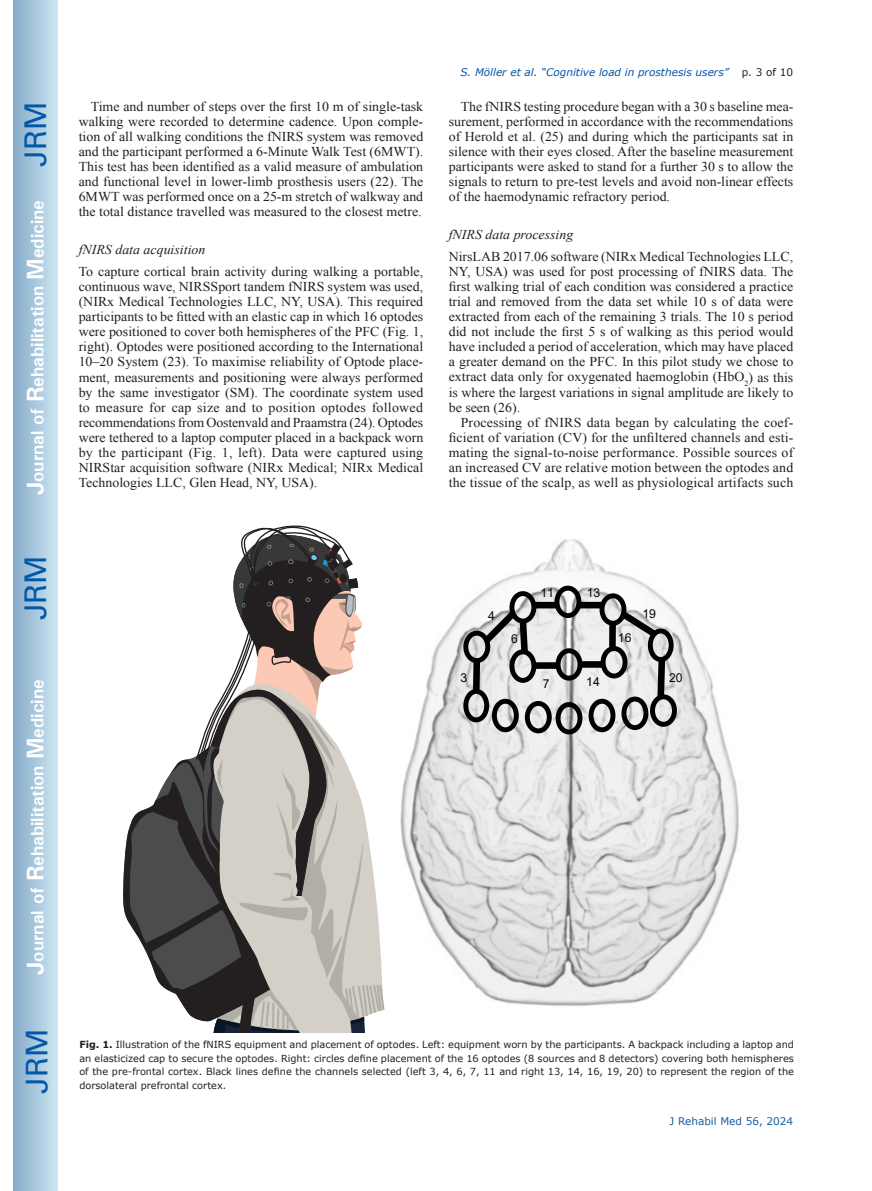
<style>
.page{position:relative;width:872px;height:1191px;background:#fff}
.page>*{position:absolute;margin:0;border:0;box-sizing:border-box;transform-origin:0 0}
.t1{font:30px "Univers";color:#0157a8}
.t2{font:700 18px "Univers";color:#fff}
.t3{font:13.5px/15px "Times New Roman";color:#231f20;text-align:justify}
.t4{font:italic 13.5px "Times New Roman";color:#231f20}
.t5{font:12.3px "Arial";color:#040503}
.t6{font:italic 10.5px "Verdana";color:#0157a8}
.t7{font:10.5px "Verdana";color:#175d9e}
.t8{font:10.5px "Verdana";color:#231f20}
.t9{font:9.75px/13.5px "Verdana";color:#231f20;text-align:justify}
.s1{font-size:24px}
.s2{font-weight:700}
</style>
<div class="page">
<div style="left:14px;top:0;width:43px;height:1191px;background:linear-gradient(to right,#88acca,#cbe5f2)"></div>
<img style="left:400px;top:539px;width:339px;height:467px">
<div style="left:509px;top:591px;width:27px;height:32px;border:5px solid #000001;border-radius:50%"></div>
<div style="left:463px;top:630px;width:27px;height:33px;border:5px solid #000001;border-radius:50%"></div>
<div style="left:599px;top:593px;width:27px;height:33px;border:5px solid #000001;border-radius:50%"></div>
<div style="left:554px;top:585px;width:27px;height:33px;border:5px solid #000001;border-radius:50%"></div>
<div style="left:600px;top:646px;width:27px;height:32px;border:5px solid #000001;border-radius:50%"></div>
<div style="left:648px;top:628px;width:25px;height:34px;border:5px solid #000001;border-radius:50%"></div>
<div style="left:509px;top:649px;width:27px;height:34px;border:5px solid #000001;border-radius:50%"></div>
<div style="left:555px;top:648px;width:27px;height:32px;border:5px solid #000001;border-radius:50%"></div>
<div style="left:463px;top:689px;width:26px;height:33px;border:5px solid #000001;border-radius:50%"></div>
<div style="left:650px;top:694px;width:27px;height:33px;border:5px solid #000001;border-radius:50%"></div>
<div style="left:621px;top:696px;width:27px;height:34px;border:5px solid #000001;border-radius:50%"></div>
<div style="left:492px;top:699px;width:27px;height:33px;border:5px solid #000001;border-radius:50%"></div>
<div style="left:555px;top:702px;width:27px;height:32px;border:5px solid #000001;border-radius:50%"></div>
<div style="left:588px;top:699px;width:27px;height:33px;border:5px solid #000001;border-radius:50%"></div>
<div style="left:525px;top:701px;width:27px;height:32px;border:5px solid #000001;border-radius:50%"></div>
<div style="left:533px;top:602px;width:23px;height:6px;background:#000001"></div>
<div style="left:578px;top:602px;width:23px;height:6px;background:#000001"></div>
<svg style="left:615px;top:606px;width:50px;height:38px"></svg>
<div style="left:579px;top:661px;width:23px;height:7px;background:#000001"></div>
<div style="left:609px;top:622px;width:7px;height:25px;background:#000001"></div>
<svg style="left:654px;top:652px;width:14px;height:51px"></svg>
<div style="left:535px;top:662px;width:23px;height:7px;background:#000001"></div>
<svg style="left:469px;top:603px;width:62px;height:95px;background:#acadac"></svg>
<svg style="left:123px;top:525px;width:261px;height:507px"></svg>
<h1 class="t1" style="left:18px;top:167px;width:67px;rotate:-90deg">JRM</h1>
<h2 class="t2" style="left:26px;top:495px;width:297px;rotate:-90deg"><span class="s1">J</span>ournal of <span class="s1">R</span>ehabilitation <span class="s1">M</span>edicine</h2>
<h1 class="t1" style="left:18px;top:620px;width:67px;rotate:-90deg">JRM</h1>
<h2 class="t2" style="left:26px;top:974px;width:297px;rotate:-90deg"><span class="s1">J</span>ournal of <span class="s1">R</span>ehabilitation <span class="s1">M</span>edicine</h2>
<h1 class="t1" style="left:19px;top:1093px;width:67px;rotate:-90deg">JRM</h1>
<p class="t3" style="left:79px;top:99px;width:346px;text-indent:12px">Time and number of steps over the first 10 m of single-task walking were recorded to determine cadence. Upon comple&shy;tion of all walking conditions the fNIRS system was removed and the participant performed a 6-Minute Walk Test (6MWT).<br>This test has been identified as a valid measure of ambulation and functional level in lower-limb prosthesis users (22). The 6MWT was performed once on a 25-m stretch of walkway and the total distance travelled was measured to the closest metre.</p>
<p class="t4" style="left:79px;top:240px;width:128px">fNIRS data acquisition</p>
<p class="t3" style="left:79px;top:264px;width:346px">To capture cortical brain activity during walking a portable, continuous wave, NIRSSport tandem fNIRS system was used, (NIRx Medical Technologies LLC, NY, USA). This required participants to be fitted with an elastic cap in which 16 optodes were positioned to cover both hemispheres of the PFC (Fig. 1, right). Optodes were positioned according to the International 10–20 System (23). To maximise reliability of Optode place&shy;ment, measurements and positioning were always performed by the same investigator (SM). The coordinate system used to measure for cap size and to position optodes followed recommendations from Oostenvald and Praamstra (24). Optodes were tethered to a laptop computer placed in a backpack worn by the participant (Fig. 1, left). Data were captured using NIRStar acquisition software (NIRx Medical; NIRx Medical Technologies LLC, Glen Head, NY, USA).</p>
<p class="t6" style="left:460px;top:65px;width:270px">S. Möller et al. “Cognitive load in prosthesis users”</p>
<p class="t8" style="left:742px;top:65px;width:53px">p. 3 of 10</p>
<p class="t3" style="left:449px;top:99px;width:346px;text-indent:12px">The fNIRS testing procedure began with a 30 s baseline mea&shy;surement, performed in accordance with the recommendations of Herold et al. (25) and during which the participants sat in silence with their eyes closed. After the baseline measurement participants were asked to stand for a further 30 s to allow the signals to return to pre-test levels and avoid non-linear effects of the haemodynamic refractory period.</p>
<p class="t4" style="left:449px;top:225px;width:126px">fNIRS data processing</p>
<p class="t3" style="left:449px;top:249px;width:346px">NirsLAB 2017.06 software (NIRx Medical Technologies LLC, NY, USA) was used for post processing of fNIRS data. The first walking trial of each condition was considered a practice trial and removed from the data set while 10 s of data were extracted from each of the remaining 3 trials. The 10 s period did not include the first 5 s of walking as this period would have included a period of acceleration, which may have placed a greater demand on the PFC. In this pilot study we chose to extract data only for oxygenated haemoglobin (HbO<sub>2</sub>) as this is where the largest variations in signal amplitude are likely to be seen (26).</p>
<p class="t3" style="left:449px;top:414px;width:346px;text-indent:12px">Processing of fNIRS data began by calculating the coef&shy;ficient of variation (CV) for the unfiltered channels and esti&shy;mating the signal-to-noise performance. Possible sources of an increased CV are relative motion between the optodes and the tissue of the scalp, as well as physiological artifacts such</p>
<p class="t5" style="left:460px;top:669px;width:8px">3</p>
<p class="t5" style="left:488px;top:607px;width:8px">4</p>
<p class="t5" style="left:511px;top:630px;width:8px">6</p>
<p class="t5" style="left:540px;top:584px;width:15px">11</p>
<p class="t5" style="left:542px;top:675px;width:8px">7</p>
<p class="t5" style="left:587px;top:584px;width:15px">13</p>
<p class="t5" style="left:586px;top:673px;width:15px">14</p>
<p class="t5" style="left:618px;top:629px;width:15px">16</p>
<p class="t5" style="left:642px;top:605px;width:15px">19</p>
<p class="t5" style="left:669px;top:669px;width:15px">20</p>
<p class="t9" style="left:79px;top:1038px;width:716px"><span class="s2">Fig. 1.</span> Illustration of the fNIRS equipment and placement of optodes. Left: equipment worn by the participants. A backpack including a laptop and an elasticized cap to secure the optodes. Right: circles define placement of the 16 optodes (8 sources and 8 detectors) covering both hemispheres of the pre-frontal cortex. Black lines define the channels selected (left 3, 4, 6, 7, 11 and right 13, 14, 16, 19, 20) to represent the region of the dorsolateral prefrontal cortex.</p>
<p class="t7" style="left:669px;top:1114px;width:125px">J Rehabil Med 56, 2024</p>
</div>
